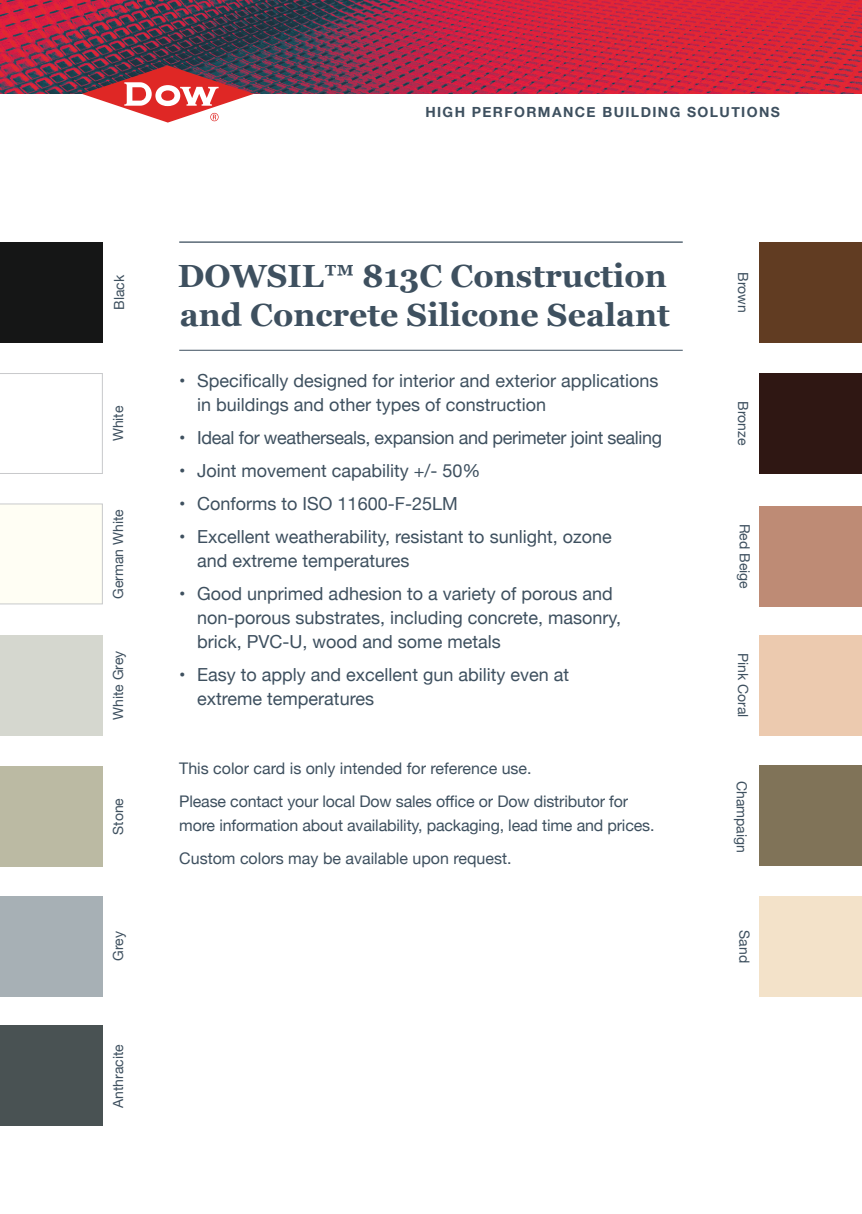
<style>
.page{position:relative;width:862px;height:1214px;background:#fff}
.page>*{position:absolute;margin:0;border:0;box-sizing:border-box;transform-origin:0 0}
.t1{font:700 32px/38.4px "Georgia";color:#3e505f}
.t2{font:18px/24px "Helvetica Neue";color:#3e505f}
.t3{font:18px "Helvetica Neue";letter-spacing:-.02em;color:#3e505f}
.t4{font:16px/33px "Helvetica Neue";letter-spacing:-.01em;color:#3e505f}
.t5{font:14px "Helvetica Neue";color:#3e505f}
.t6{font:700 14px "Helvetica Neue";letter-spacing:.1em;color:#3e505f}
</style>
<div class="page">
<svg style="left:0;top:373px;width:103px;height:100px"></svg>
<div style="left:760px;top:373px;width:102px;height:100px;background:#2f1713"></div>
<div style="left:0;top:766px;width:102px;height:100px;background:#bbbaa3"></div>
<div style="left:760px;top:635px;width:102px;height:100px;background:#eccaaf"></div>
<div style="left:0;top:635px;width:102px;height:100px;background:#d5d7cf"></div>
<div style="left:760px;top:506px;width:102px;height:100px;background:#be8b75"></div>
<div style="left:0;top:242px;width:102px;height:100px;background:#151616"></div>
<div style="left:760px;top:242px;width:102px;height:100px;background:#613c22"></div>
<div style="left:0;top:896px;width:102px;height:100px;background:#a7b0b5"></div>
<div style="left:0;top:503px;width:103px;height:101px;background:#fffef4"></div>
<div style="left:760px;top:896px;width:102px;height:100px;background:#f3e2c9"></div>
<div style="left:760px;top:765px;width:102px;height:100px;background:#807358"></div>
<div style="left:0;top:1025px;width:102px;height:100px;background:#495253"></div>
<hr style="left:179px;top:350px;width:504px;height:1px;background:#3e505f">
<hr style="left:179px;top:241px;width:504px;height:2px;background:#3e505f">
<img style="left:0;top:0;width:862px;height:94px">
<svg style="left:82px;top:65px;width:172px;height:58px"></svg>
<p class="t6" style="left:425px;top:101px;width:356px">HIGH PERFORMANCE BUILDING SOLUTIONS</p>
<p class="t5" style="left:109px;top:310px;width:36px;rotate:-90deg">Black</p>
<h1 class="t1" style="left:178px;top:255px;width:494px">DOWSIL™ 813C Construction and Concrete Silicone Sealant</h1>
<p class="t5" style="left:753px;top:272px;width:42px;rotate:90deg">Brown</p>
<p class="t2" style="left:197px;top:369px;width:462px;text-indent:-18px">• Specifically designed for interior and exterior applications in buildings and other types of construction</p>
<p class="t3" style="left:179px;top:424px;width:484px">• Ideal for weatherseals, expansion and perimeter joint sealing</p>
<p class="t2" style="left:179px;top:459px;width:303px">• Joint movement capability +/- 50%</p>
<p class="t2" style="left:179px;top:492px;width:280px">• Conforms to ISO 11600-F-25LM</p>
<p class="t2" style="left:197px;top:525px;width:416px;text-indent:-18px">• Excellent weatherability, resistant to sunlight, ozone and extreme temperatures</p>
<p class="t2" style="left:197px;top:582px;width:425px;text-indent:-18px">• Good unprimed adhesion to a variety of porous and non-porous substrates, including concrete, masonry, brick, PVC-U, wood and some metals</p>
<p class="t2" style="left:197px;top:663px;width:373px;text-indent:-18px">• Easy to apply and excellent gun ability even at extreme temperatures</p>
<p class="t5" style="left:108px;top:441px;width:37px;rotate:-90deg">White</p>
<p class="t5" style="left:753px;top:401px;width:46px;rotate:90deg">Bronze</p>
<p class="t5" style="left:108px;top:598px;width:91px;rotate:-90deg">German White</p>
<p class="t5" style="left:755px;top:524px;width:67px;rotate:90deg">Red Beige</p>
<p class="t5" style="left:108px;top:719px;width:71px;rotate:-90deg">White Grey</p>
<p class="t5" style="left:753px;top:652px;width:66px;rotate:90deg">Pink Coral</p>
<p class="t5" style="left:108px;top:834px;width:38px;rotate:-90deg">Stone</p>
<p class="t4" style="left:179px;top:752px;width:450px">This color card is only intended for reference use.<br>Please contact your local Dow sales office or Dow distributor for</p>
<p class="t4" style="left:179px;top:809px;width:477px">more information about availability, packaging, lead time and prices.<br>Custom colors may be available upon request.</p>
<p class="t5" style="left:752px;top:780px;width:74px;rotate:90deg">Champaign</p>
<p class="t5" style="left:108px;top:960px;width:31px;rotate:-90deg">Grey</p>
<p class="t5" style="left:754px;top:930px;width:34px;rotate:90deg">Sand</p>
<p class="t5" style="left:108px;top:1107px;width:65px;rotate:-90deg">Anthracite</p>
</div>
